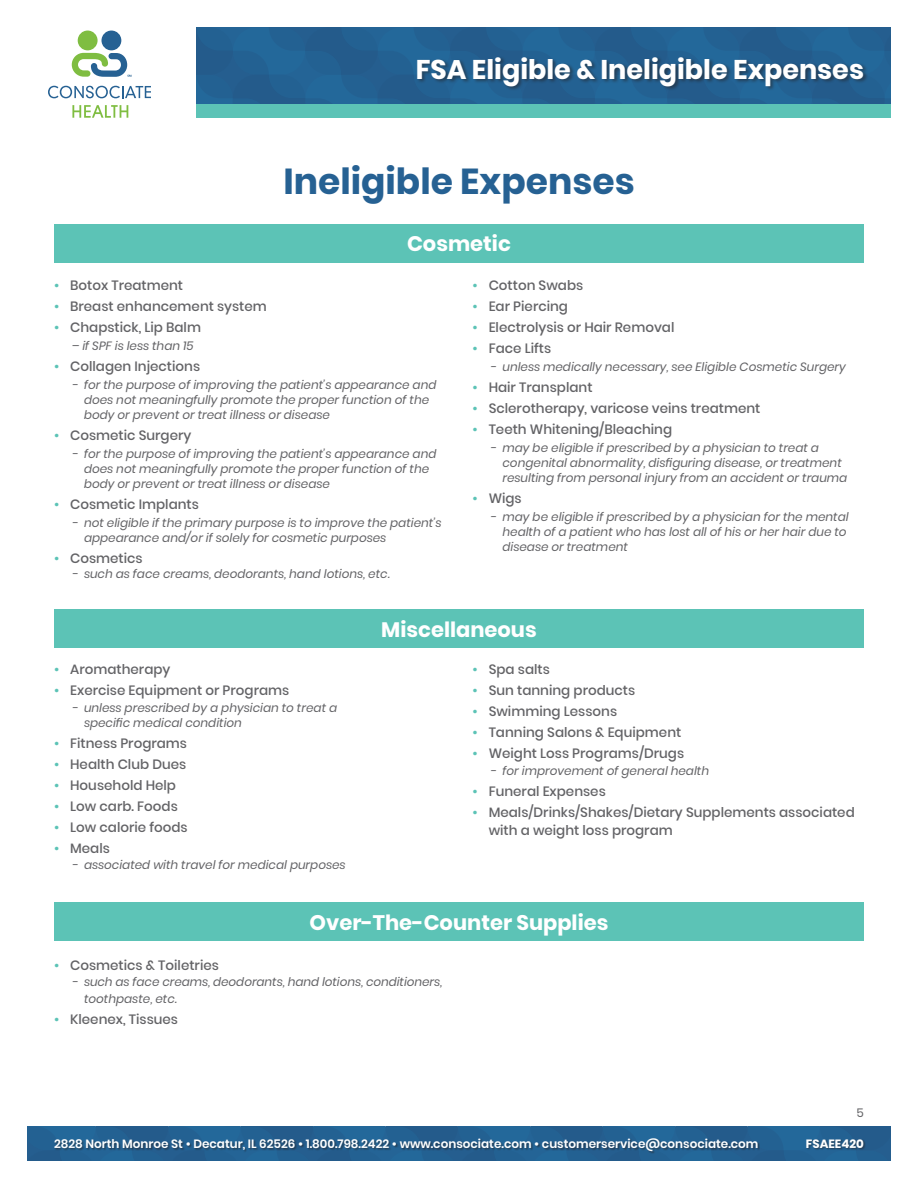
<style>
.page{position:relative;width:918px;height:1188px;background:#fff}
.page>*{position:absolute;margin:0;border:0;box-sizing:border-box;transform-origin:0 0}
.t1{font:700 36px "Poppins";color:#266193}
.t2{font:700 27px "Poppins";color:#fff}
.t3{font:700 21px "Poppins";color:#fff}
.t4{font:500 13.5px/18px "Poppins";color:#636366}
.t5{font:italic 12px/15px "Poppins";color:#636366}
.t6{font:600 12px "Poppins";color:#fff}
.t7{font:700 12px "Poppins";color:#fff}
.t8{font:12px "Poppins";color:#636366}
.s1{color:#5cc3b6}
</style>
<div class="page">
<svg style="left:72px;top:105px;width:56px;height:13px"></svg>
<svg style="left:48px;top:86px;width:103px;height:12px"></svg>
<div style="left:78px;top:31px;width:20px;height:19px;background:#7fbd41;border-radius:50%"></div>
<div style="left:102px;top:31px;width:19px;height:19px;background:#266193;border-radius:50%"></div>
<svg style="left:72px;top:53px;width:59px;height:24px"></svg>
<div style="left:27px;top:1127px;width:864px;height:33px;background:#236192"></div>
<div style="left:196px;top:28px;width:695px;height:76px;background:#236192"></div>
<div style="left:196px;top:104px;width:695px;height:14px;background:#5cc3b6"></div>
<div style="left:416px;top:56px;width:452px;height:35px;background:#231f20;opacity:.5"></div>
<div style="left:806px;top:1139px;width:60px;height:12px;background:#231f20;opacity:.5"></div>
<div style="left:54px;top:1139px;width:706px;height:15px;background:#231f20;opacity:.5"></div>
<div style="left:54px;top:610px;width:810px;height:38px;background:#5cc3b6"></div>
<div style="left:54px;top:225px;width:810px;height:38px;background:#5cc3b6"></div>
<div style="left:54px;top:902px;width:810px;height:38px;background:#5cc3b6"></div>
<h2 class="t2" style="left:416px;top:54px;width:450px">FSA Eligible &amp; Ineligible Expenses</h2>
<h1 class="t1" style="left:283px;top:161px;width:353px">Ineligible Expenses</h1>
<h3 class="t3" style="left:407px;top:232px;width:105px">Cosmetic</h3>
<p class="t4" style="left:54px;top:276px;width:131px"><span class="s1">•</span> Botox Treatment</p>
<p class="t4" style="left:54px;top:297px;width:214px"><span class="s1">•</span> Breast enhancement system</p>
<p class="t4" style="left:54px;top:318px;width:149px"><span class="s1">•</span> Chapstick, Lip Balm</p>
<p class="t5" style="left:72px;top:338px;width:123px">– if SPF is less than 15</p>
<p class="t4" style="left:54px;top:357px;width:148px"><span class="s1">•</span> Collagen Injections</p>
<p class="t5" style="left:84px;top:377px;width:354px;text-indent:-12px">- for the purpose of improving the patient’s appearance and does not meaningfully promote the proper function of the body or prevent or treat illness or disease</p>
<p class="t4" style="left:54px;top:426px;width:139px"><span class="s1">•</span> Cosmetic Surgery</p>
<p class="t5" style="left:84px;top:446px;width:354px;text-indent:-12px">- for the purpose of improving the patient’s appearance and does not meaningfully promote the proper function of the body or prevent or treat illness or disease</p>
<p class="t4" style="left:54px;top:495px;width:146px"><span class="s1">•</span> Cosmetic Implants</p>
<p class="t5" style="left:84px;top:515px;width:359px;text-indent:-12px">- not eligible if the primary purpose is to improve the patient’s appearance and/or if solely for cosmetic purposes</p>
<p class="t4" style="left:54px;top:549px;width:90px"><span class="s1">•</span> Cosmetics</p>
<p class="t5" style="left:72px;top:566px;width:319px">- such as face creams, deodorants, hand lotions, etc.</p>
<p class="t4" style="left:472px;top:276px;width:112px"><span class="s1">•</span> Cotton Swabs</p>
<p class="t4" style="left:472px;top:297px;width:97px"><span class="s1">•</span> Ear Piercing</p>
<p class="t4" style="left:472px;top:318px;width:203px"><span class="s1">•</span> Electrolysis or Hair Removal</p>
<p class="t4" style="left:472px;top:339px;width:80px"><span class="s1">•</span> Face Lifts</p>
<p class="t5" style="left:490px;top:359px;width:357px">- unless medically necessary, see Eligible Cosmetic Surgery</p>
<p class="t4" style="left:472px;top:378px;width:122px"><span class="s1">•</span> Hair Transplant</p>
<p class="t4" style="left:472px;top:399px;width:289px"><span class="s1">•</span> Sclerotherapy, varicose veins treatment</p>
<p class="t4" style="left:472px;top:420px;width:201px"><span class="s1">•</span> Teeth Whitening/Bleaching</p>
<p class="t5" style="left:502px;top:440px;width:346px;text-indent:-12px">- may be eligible if prescribed by a physician to treat a congenital abnormality, disfiguring disease, or treatment resulting from personal injury from an accident or trauma</p>
<p class="t4" style="left:472px;top:489px;width:51px"><span class="s1">•</span> Wigs</p>
<p class="t5" style="left:502px;top:509px;width:348px;text-indent:-12px">- may be eligible if prescribed by a physician for the mental health of a patient who has lost all of his or her hair due to disease or treatment</p>
<p class="t4" style="left:54px;top:661px;width:118px"><span class="s1">•</span> Aromatherapy</p>
<p class="t4" style="left:54px;top:682px;width:237px"><span class="s1">•</span> Exercise Equipment or Programs</p>
<p class="t5" style="left:84px;top:700px;width:255px;text-indent:-12px">- unless prescribed by a physician to treat a specific medical condition</p>
<p class="t4" style="left:54px;top:734px;width:135px"><span class="s1">•</span> Fitness Programs</p>
<p class="t4" style="left:54px;top:755px;width:134px"><span class="s1">•</span> Health Club Dues</p>
<p class="t4" style="left:54px;top:776px;width:124px"><span class="s1">•</span> Household Help</p>
<p class="t4" style="left:54px;top:797px;width:125px"><span class="s1">•</span> Low carb. Foods</p>
<p class="t4" style="left:54px;top:818px;width:135px"><span class="s1">•</span> Low calorie foods</p>
<p class="t4" style="left:54px;top:839px;width:57px"><span class="s1">•</span> Meals</p>
<p class="t5" style="left:72px;top:858px;width:275px">- associated with travel for medical purposes</p>
<h3 class="t3" style="left:381px;top:618px;width:157px">Miscellaneous</h3>
<p class="t4" style="left:472px;top:661px;width:79px"><span class="s1">•</span> Spa salts</p>
<p class="t4" style="left:472px;top:682px;width:164px"><span class="s1">•</span> Sun tanning products</p>
<p class="t4" style="left:472px;top:703px;width:146px"><span class="s1">•</span> Swimming Lessons</p>
<p class="t4" style="left:472px;top:724px;width:210px"><span class="s1">•</span> Tanning Salons &amp; Equipment</p>
<p class="t4" style="left:472px;top:745px;width:213px"><span class="s1">•</span> Weight Loss Programs/Drugs</p>
<p class="t5" style="left:490px;top:763px;width:220px">- for improvement of general health</p>
<p class="t4" style="left:472px;top:782px;width:135px"><span class="s1">•</span> Funeral Expenses</p>
<p class="t4" style="left:489px;top:803px;width:368px;text-indent:-16px"><span class="s1">•</span> Meals/Drinks/Shakes/Dietary Supplements associated with a weight loss program</p>
<h3 class="t3" style="left:310px;top:910px;width:300px">Over-The-Counter Supplies</h3>
<p class="t4" style="left:54px;top:957px;width:166px"><span class="s1">•</span> Cosmetics &amp; Toiletries</p>
<p class="t5" style="left:84px;top:974px;width:360px;line-height:16.2px;text-indent:-12px">- such as face creams, deodorants, hand lotions, conditioners, toothpaste, etc.</p>
<p class="t4" style="left:54px;top:1010px;width:126px"><span class="s1">•</span> Kleenex, Tissues</p>
<p class="t8" style="left:857px;top:1106px;width:9px">5</p>
<p class="t6" style="left:54px;top:1137px;width:706px">2828 North Monroe St • Decatur, IL 62526 • 1.800.798.2422 • www.consociate.com • customerservice@consociate.com</p>
<p class="t7" style="left:806px;top:1137px;width:60px">FSAEE420</p>
</div>
